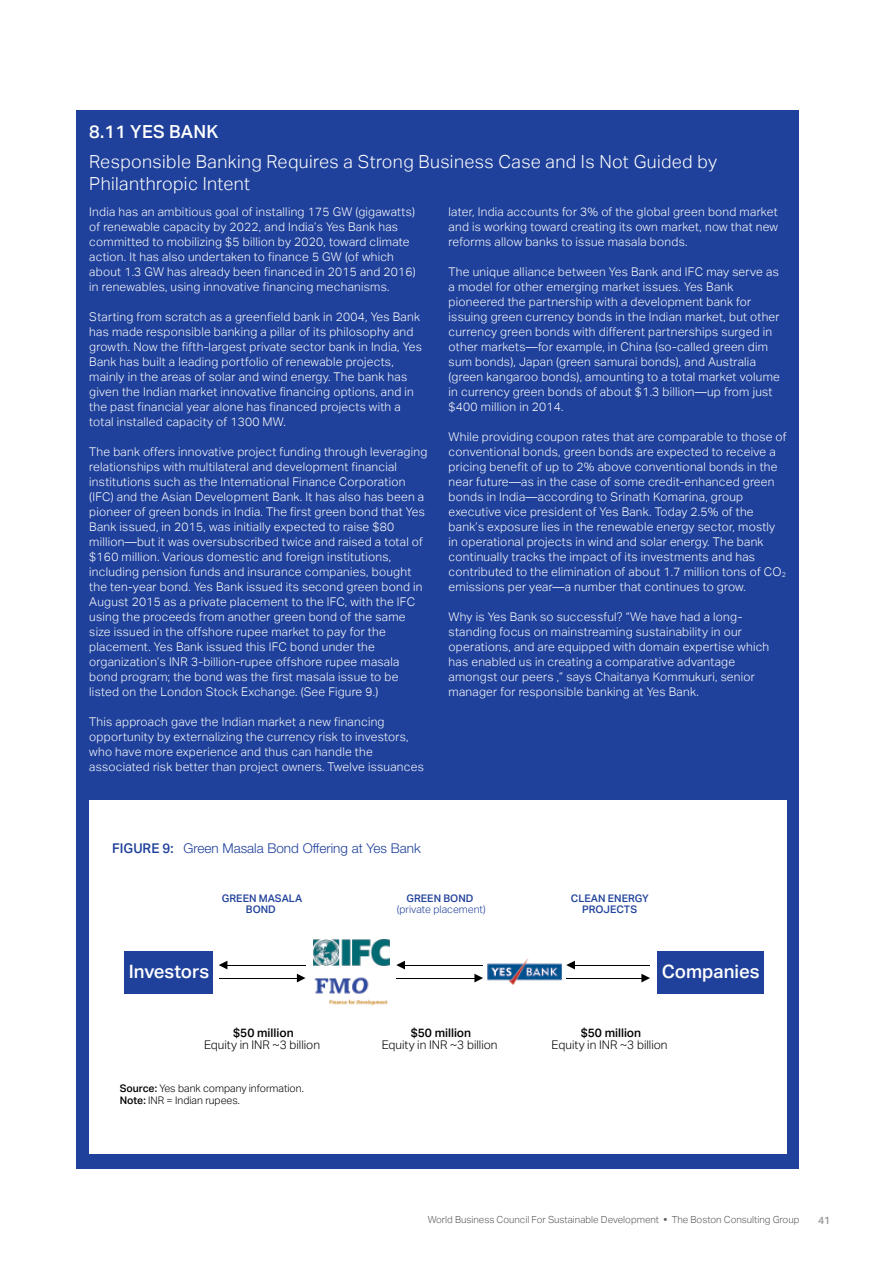
<style>
.page{position:relative;width:893px;height:1263px;background:#fff}
.page>*{position:absolute;margin:0;border:0;box-sizing:border-box;transform-origin:0 0}
.t1{font:500 18.6px "Aktiv Grotesk";color:#fff}
.t2{font:300 18px/21.6px "Aktiv Grotesk";letter-spacing:.02em;color:#fff}
.t3{font:500 18px "Aktiv Grotesk";letter-spacing:.015em;color:#fff}
.t4{font:300 13.5px "Helvetica Neue";color:#20419b}
.t5{font:300 12px/15px "Aktiv Grotesk";letter-spacing:.02em;color:#fff}
.t6{font:300 12px "Aktiv Grotesk";color:#000}
.t7{font:500 12px "Aktiv Grotesk";color:#000}
.t8{font:300 10.5px/12px "Aktiv Grotesk";color:#000}
.t9{font:500 10.5px/10.5px "Aktiv Grotesk";color:#20419b;text-align:center}
.t10{font:300 10.5px "Aktiv Grotesk";color:#20419b}
.t11{font:500 10.5px "Aktiv Grotesk";color:#95979a}
.t12{font:300 9.75px "Aktiv Grotesk";color:#58595b}
.s1{font-family:"Aktiv Grotesk";font-weight:500}
.s2{font-weight:500}
.s3{font-weight:700}
</style>
<div class="page">
<div style="left:77px;top:111px;width:722px;height:1058px;background:#20419b"></div>
<div style="left:89px;top:801px;width:698px;height:353px;background:#fff"></div>
<hr style="left:226px;top:965px;width:80px;height:1px;background:#000">
<svg style="left:219px;top:961px;width:8px;height:8px"></svg>
<hr style="left:219px;top:978px;width:79px;height:1px;background:#000">
<svg style="left:297px;top:974px;width:9px;height:8px"></svg>
<hr style="left:403px;top:965px;width:80px;height:1px;background:#000">
<svg style="left:396px;top:961px;width:9px;height:8px"></svg>
<hr style="left:396px;top:978px;width:80px;height:1px;background:#000">
<svg style="left:474px;top:974px;width:9px;height:8px"></svg>
<hr style="left:573px;top:965px;width:77px;height:1px;background:#000">
<svg style="left:566px;top:961px;width:9px;height:8px"></svg>
<hr style="left:566px;top:978px;width:77px;height:1px;background:#000">
<svg style="left:641px;top:974px;width:9px;height:8px"></svg>
<div style="left:125px;top:951px;width:88px;height:42px;background:#20419b"></div>
<div style="left:658px;top:951px;width:106px;height:42px;background:#20419b"></div>
<img style="left:487px;top:958px;width:75px;height:27px">
<img style="left:314px;top:977px;width:74px;height:29px">
<img style="left:313px;top:939px;width:76px;height:26px">
<h2 class="t3" style="left:89px;top:121px;width:54px">8.11 Yes</h2>
<h2 class="t3" style="left:169px;top:121px;width:49px">Bank</h2>
<h2 class="t2" style="left:89px;top:151px;width:629px">Responsible Banking Requires a Strong Business Case and Is Not Guided by<br>Philanthropic Intent</h2>
<p class="t5" style="left:89px;top:204px;width:328px">India has an ambitious goal of installing 175 GW (gigawatts) of renewable capacity by 2022, and India’s Yes Bank has committed to mobilizing $5 billion by 2020, toward climate action. It has also undertaken to finance 5 GW (of which about 1.3 GW has already been financed in 2015 and 2016) in renewables, using innovative financing mechanisms.</p>
<p class="t5" style="left:89px;top:309px;width:334px">Starting from scratch as a greenfield bank in 2004, Yes Bank has made responsible banking a pillar of its philosophy and growth. Now the fifth-largest private sector bank in India, Yes Bank has built a leading portfolio of renewable projects, mainly in the areas of solar and wind energy. The bank has given the Indian market innovative financing options, and in the past financial year alone has financed projects with a total installed capacity of 1300 MW.</p>
<p class="t5" style="left:89px;top:444px;width:340px">The bank offers innovative project funding through leveraging relationships with multilateral and development financial institutions such as the International Finance Corporation (IFC) and the Asian Development Bank. It has also has been a pioneer of green bonds in India. The first green bond that Yes Bank issued, in 2015, was initially expected to raise $80 million—but it was oversubscribed twice and raised a total of $160 million. Various domestic and foreign institutions, including pension funds and insurance companies, bought the ten-year bond. Yes Bank issued its second green bond in August 2015 as a private placement to the IFC, with the IFC using the proceeds from another green bond of the same size issued in the offshore rupee market to pay for the placement. Yes Bank issued this IFC bond under the organization’s INR 3-billion-rupee offshore rupee masala bond program; the bond was the first masala issue to be listed on the London Stock Exchange. (See Figure 9.)</p>
<p class="t5" style="left:89px;top:714px;width:336px">This approach gave the Indian market a new financing opportunity by externalizing the currency risk to investors, who have more experience and thus can handle the associated risk better than project owners. Twelve issuances</p>
<p class="t5" style="left:449px;top:204px;width:331px;text-align:justify">later, India accounts for 3% of the global green bond market and is working toward creating its own market, now that new reforms allow banks to issue masala bonds.</p>
<p class="t5" style="left:449px;top:264px;width:333px">The unique alliance between Yes Bank and IFC may serve as a model for other emerging market issues. Yes Bank pioneered the partnership with a development bank for issuing green currency bonds in the Indian market, but other currency green bonds with different partnerships surged in other markets—for example, in China (so-called green dim sum bonds), Japan (green samurai bonds), and Australia (green kangaroo bonds), amounting to a total market volume in currency green bonds of about $1.3 billion—up from just $400 million in 2014.</p>
<p class="t5" style="left:449px;top:429px;width:339px">While providing coupon rates that are comparable to those of conventional bonds, green bonds are expected to receive a pricing benefit of up to 2% above conventional bonds in the near future—as in the case of some credit-enhanced green bonds in India—according to Srinath Komarina, group executive vice president of Yes Bank. Today 2.5% of the bank’s exposure lies in the renewable energy sector, mostly in operational projects in wind and solar energy. The bank continually tracks the impact of its investments and has contributed to the elimination of about 1.7 million tons of CO<sub>2 </sub>emissions per year—a number that continues to grow.</p>
<p class="t5" style="left:449px;top:609px;width:322px">Why is Yes Bank so successful? “We have had a long&shy;standing focus on mainstreaming sustainability in our operations, and are equipped with domain expertise which has enabled us in creating a comparative advantage amongst our peers ,” says Chaitanya Kommukuri, senior manager for responsible banking at Yes Bank.</p>
<p class="t4" style="left:112px;top:837px;width:310px"><span class="s1">FIGURE 9:</span> Green Masala Bond Offering at Yes Bank</p>
<p class="t9" style="left:222px;top:893px;width:82px">GREEN MASALA<br>BOND</p>
<p class="t9" style="left:407px;top:893px;width:68px">GREEN BOND</p>
<p class="t10" style="left:397px;top:903px;width:90px">(private placement)</p>
<p class="t9" style="left:571px;top:893px;width:79px">CLEAN ENERGY<br>PROJECTS</p>
<h1 class="t1" style="left:129px;top:960px;width:82px">Investors</h1>
<h1 class="t1" style="left:662px;top:960px;width:99px">Companies</h1>
<p class="t7" style="left:233px;top:1025px;width:62px">$50 million</p>
<p class="t6" style="left:204px;top:1037px;width:118px">Equity in INR ~3 billion</p>
<p class="t8" style="left:120px;top:1082px;width:186px"><span class="s2">Source:</span> Yes bank company information.<br><span class="s2">Note:</span> INR = Indian rupees.</p>
<p class="t7" style="left:411px;top:1025px;width:62px">$50 million</p>
<p class="t6" style="left:382px;top:1037px;width:118px">Equity in INR ~3 billion</p>
<p class="t7" style="left:581px;top:1025px;width:62px">$50 million</p>
<p class="t6" style="left:552px;top:1037px;width:118px">Equity in INR ~3 billion</p>
<p class="t12" style="left:428px;top:1214px;width:373px">World Business Council For Sustainable Development <span class="s3">•</span> The Boston Consulting Group</p>
<p class="t11" style="left:818px;top:1214px;width:14px">41</p>
</div>
